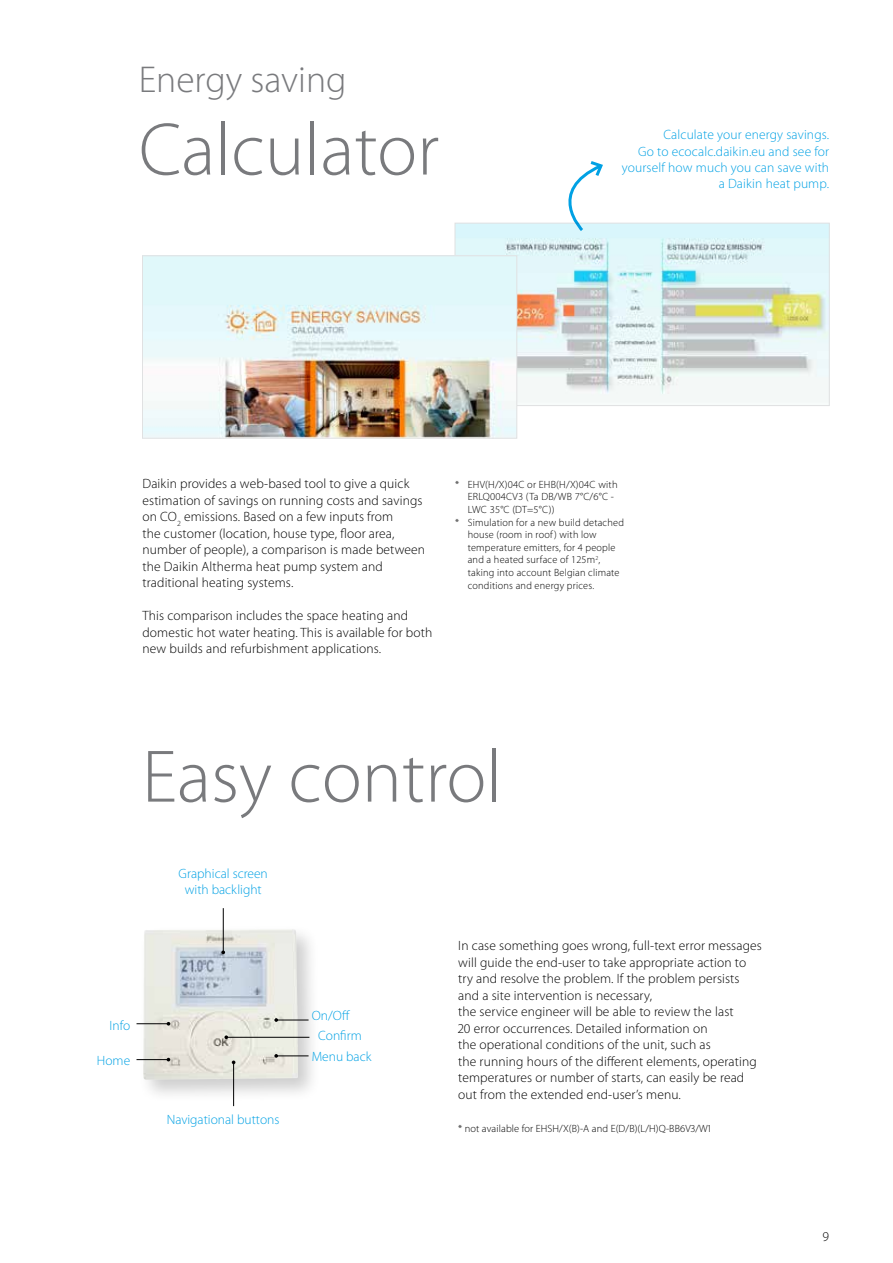
<style>
.page{position:relative;width:893px;height:1263px;background:#fff}
.page>*{position:absolute;margin:0;border:0;box-sizing:border-box;transform-origin:0 0}
.t1{font:300 75px "Myriad Pro";color:#797a7d}
.t2{font:300 37.5px "Myriad Pro";color:#797a7d}
.t3{font:300 13.5px/16.5px "Myriad Pro";letter-spacing:.01em;color:#000}
.t4{font:300 13.5px/16.2px "Myriad Pro";letter-spacing:.01em;color:#00a1e4;text-align:center}
.t5{font:300 10.5px "Myriad Pro";letter-spacing:.02em;color:#000}
</style>
<div class="page">
<div style="left:138px;top:924px;width:183px;height:179px;background:#000;opacity:.2"></div>
<img style="left:143px;top:929px;width:155px;height:151px">
<hr style="left:223px;top:908px;width:1px;height:44px;background:#000">
<svg style="left:221px;top:950px;width:4px;height:4px"></svg>
<hr style="left:137px;top:1023px;width:31px;height:1px;background:#000">
<hr style="left:276px;top:1019px;width:33px;height:1px;background:#000">
<svg style="left:274px;top:1018px;width:4px;height:4px"></svg>
<hr style="left:276px;top:1055px;width:33px;height:1px;background:#000">
<svg style="left:274px;top:1054px;width:4px;height:4px"></svg>
<hr style="left:136px;top:1059px;width:32px;height:1px;background:#000">
<hr style="left:233px;top:1062px;width:1px;height:44px;background:#000">
<hr style="left:226px;top:1037px;width:83px;height:1px;background:#000">
<svg style="left:224px;top:1035px;width:4px;height:4px"></svg>
<img style="left:457px;top:225px;width:371px;height:179px">
<div style="left:455px;top:223px;width:375px;height:183px;border:1px solid #e0e1e2"></div>
<img style="left:144px;top:257px;width:371px;height:180px">
<div style="left:142px;top:255px;width:375px;height:184px;border:1px solid #e0e1e2"></div>
<svg style="left:564px;top:161px;width:41px;height:72px"></svg>
<h2 class="t2" style="left:139px;top:57px;width:209px">Energy saving</h2>
<h1 class="t1" style="left:139px;top:104px;width:302px">Calculator</h1>
<p class="t4" style="left:622px;top:127px;width:209px;text-align:right">Calculate your energy savings.<br>Go to ecocalc.daikin.eu and see for yourself how much you can save with a Daikin heat pump.</p>
<p class="t3" style="left:142px;top:475px;width:284px">Daikin provides a web-based tool to give a quick estimation of savings on running costs and savings on CO<sub>2</sub> emissions. Based on a few inputs from<br>the customer (location, house type, floor area, number of people), a comparison is made between the Daikin Altherma heat pump system and traditional heating systems.</p>
<p class="t3" style="left:142px;top:607px;width:291px">This comparison includes the space heating and domestic hot water heating. This is available for both new builds and refurbishment applications.</p>
<p class="t5" style="left:455px;top:478px;width:164px">* EHV(H/X)04C or EHB(H/X)04C with</p>
<p class="t5" style="left:468px;top:490px;width:148px">ERLQ004CV3 (Ta DB/WB 7°C/6°C -</p>
<p class="t5" style="left:468px;top:503px;width:88px">LWC 35°C (DT=5°C))</p>
<p class="t5" style="left:455px;top:516px;width:170px">* Simulation for a new build detached</p>
<p class="t5" style="left:468px;top:528px;width:130px">house (room in roof ) with low</p>
<p class="t5" style="left:468px;top:541px;width:149px">temperature emitters, for 4 people</p>
<p class="t5" style="left:468px;top:553px;width:134px">and a heated surface of 125m<sup>2</sup>,</p>
<p class="t5" style="left:468px;top:566px;width:153px">taking into account Belgian climate</p>
<p class="t5" style="left:468px;top:579px;width:128px">conditions and energy prices.</p>
<h1 class="t1" style="left:142px;top:731px;width:362px">Easy control</h1>
<p class="t4" style="left:179px;top:865px;width:91px">Graphical screen with backlight</p>
<p class="t4" style="left:109px;top:1017px;width:22px">Info</p>
<p class="t4" style="left:97px;top:1052px;width:35px">Home</p>
<p class="t4" style="left:167px;top:1111px;width:114px">Navigational buttons</p>
<p class="t4" style="left:312px;top:1008px;width:40px">On/Off</p>
<p class="t4" style="left:312px;top:1048px;width:61px">Menu back</p>
<p class="t4" style="left:318px;top:1027px;width:45px">Confirm</p>
<p class="t3" style="left:458px;top:937px;width:305px">In case something goes wrong, full-text error messages will guide the end-user to take appropriate action to try and resolve the problem. If the problem persists and a site intervention is necessary,<br>the service engineer will be able to review the last<br>20 error occurrences. Detailed information on<br>the operational conditions of the unit, such as<br>the running hours of the different elements, operating temperatures or number of starts, can easily be read out from the extended end-user’s menu.</p>
<p class="t5" style="left:458px;top:1122px;width:254px">* not available for EHSH/X(B)-A and E(D/B)(L/H)Q-BB6V3/W1</p>
<p class="t3" style="left:822px;top:1228px;width:8px">9</p>
</div>
